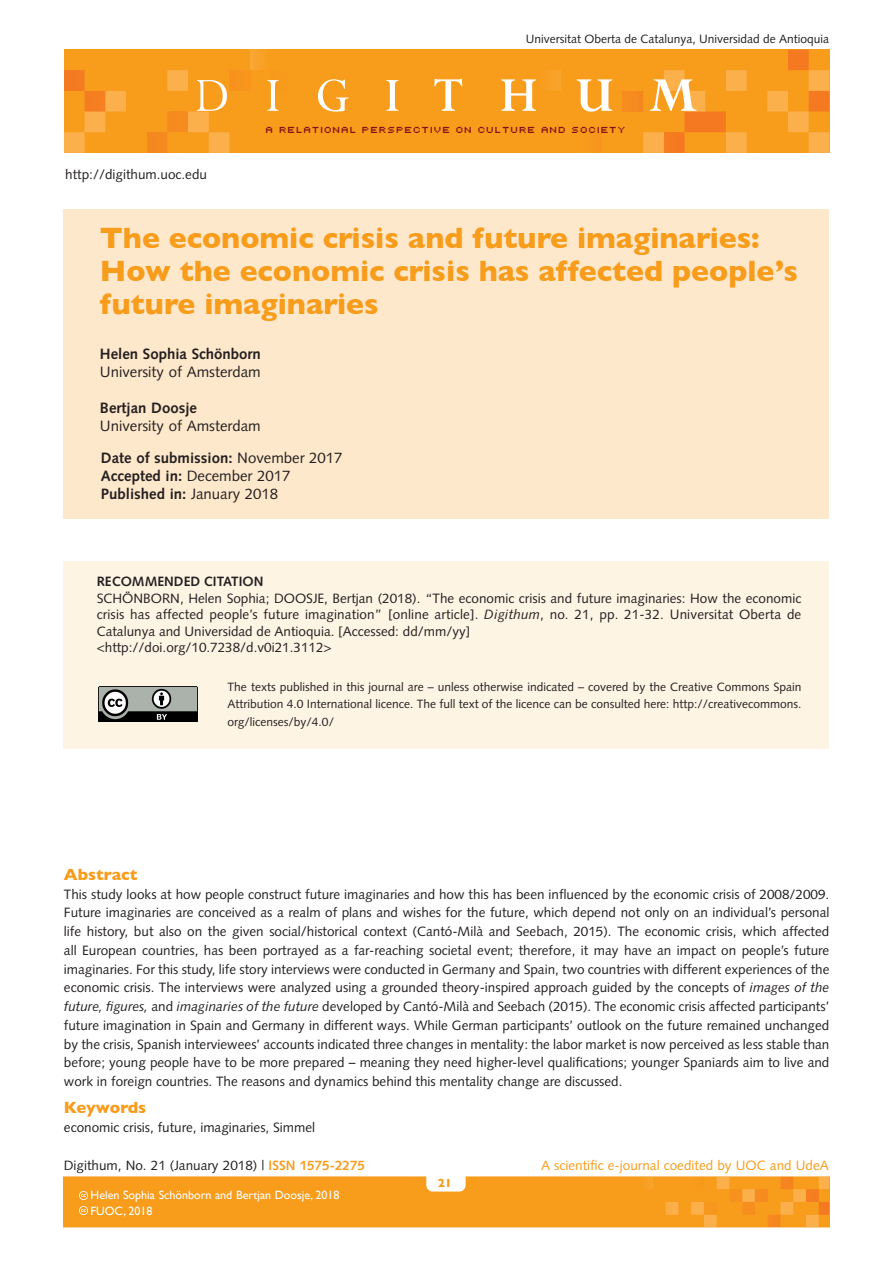
<style>
.page{position:relative;width:893px;height:1263px;background:#fff}
.page>*{position:absolute;margin:0;border:0;box-sizing:border-box;transform-origin:0 0}
._00_Titol{font:700 30px/33px "Gill Sans";color:#f89c1c}
._00_Titoletsresum{font:700 16.5px "Gill Sans";color:#f89c1c}
._001_Dades_autor_i_d{font:15px "Syntax LT";color:#231f20}
._001_Dades_autor_i_d-2{font:700 15px "Syntax LT";color:#231f20}
._001_Nom_autor{font:700 15px "Syntax LT";color:#231f20}
._01_Textresum_angles{font:13.5px/18.8px "Syntax LT";color:#231f20;text-align:justify}
._05_Citacio_recomena{font:13.5px/16.5px "Syntax LT";color:#231f20;text-align:justify}
.t1{font:13.5px "Syntax LT";color:#f89c1c}
._02_PARAGRAF_GENERAL{font:13.5px "Syntax LT";color:#231f20}
.t2{font:700 13.5px "Syntax LT";color:#231f20}
._05_Creative_commons{font:12px/17.2px "Syntax LT";color:#231f20;text-align:justify}
.t3{font:12px "Gill Sans";color:#fff}
.t4{font:700 12px "Gill Sans";color:#f89c1c}
.t5{font:9.75px "Uni 0554";color:#821316}
.s1{font-weight:400}
.s2{font-weight:700}
.s3{font-style:italic}
.s4{font-weight:700;color:#f89c1c}
</style>
<div class="page">
<hr style="left:829px;top:1177px;width:1px;height:50px;background:#f47921">
<svg style="left:64px;top:1177px;width:765px;height:50px;background:#f89d21"></svg>
<div style="left:64px;top:49px;width:765px;height:104px;background:#f89c1c"></div>
<hr style="left:265px;top:70px;width:4px;height:83px;background:#f7981d">
<div style="left:251px;top:70px;width:5px;height:83px;background:#f7961d"></div>
<hr style="left:247px;top:70px;width:3px;height:21px;background:#f7951d">
<div style="left:242px;top:70px;width:5px;height:21px;background:#f7951d"></div>
<hr style="left:238px;top:70px;width:4px;height:21px;background:#f7941d">
<div style="left:233px;top:70px;width:5px;height:21px;background:#f7931d"></div>
<hr style="left:229px;top:70px;width:4px;height:21px;background:#f7931d">
<hr style="left:596px;top:132px;width:2px;height:21px;background:#f7961d">
<hr style="left:598px;top:132px;width:2px;height:21px;background:#f7951d">
<hr style="left:600px;top:132px;width:2px;height:21px;background:#f7951d">
<hr style="left:602px;top:50px;width:2px;height:103px;background:#f7941d">
<hr style="left:604px;top:50px;width:2px;height:103px;background:#f7931d">
<hr style="left:618px;top:50px;width:2px;height:103px;background:#f68f1e">
<hr style="left:620px;top:50px;width:2px;height:103px;background:#f68e1e">
<hr style="left:622px;top:91px;width:2px;height:21px;background:#f68d1e">
<hr style="left:624px;top:91px;width:2px;height:21px;background:#f68d1e">
<hr style="left:626px;top:91px;width:2px;height:21px;background:#f68c1f">
<svg style="left:628px;top:91px;width:7px;height:21px"></svg>
<hr style="left:635px;top:91px;width:2px;height:21px;background:#f6891f">
<hr style="left:637px;top:91px;width:2px;height:21px;background:#f5881f">
<hr style="left:639px;top:91px;width:2px;height:21px;background:#f5871f">
<hr style="left:641px;top:91px;width:2px;height:21px;background:#f5871f">
<hr style="left:562px;top:70px;width:1px;height:83px;background:#f9a42f">
<hr style="left:247px;top:50px;width:2px;height:103px;background:#faa93b">
<hr style="left:250px;top:50px;width:2px;height:20px;background:#faa837">
<svg style="left:252px;top:50px;width:11px;height:20px"></svg>
<svg style="left:64px;top:70px;width:165px;height:83px"></svg>
<svg style="left:267px;top:80px;width:11px;height:31px"></svg>
<svg style="left:318px;top:79px;width:30px;height:33px"></svg>
<svg style="left:386px;top:80px;width:12px;height:31px"></svg>
<svg style="left:434px;top:79px;width:28px;height:32px"></svg>
<svg style="left:501px;top:70px;width:60px;height:41px"></svg>
<svg style="left:577px;top:79px;width:35px;height:33px"></svg>
<svg style="left:643px;top:50px;width:186px;height:103px"></svg>
<div style="left:64px;top:209px;width:765px;height:310px;background:#fee8cb"></div>
<div style="left:63px;top:561px;width:766px;height:188px;background:#fef4e4"></div>
<img style="left:98px;top:686px;width:99px;height:35px">
<p class="_05_Creative_commons" style="left:526px;top:30px;width:305px">Universitat Oberta de Catalunya, Universidad de Antioquia</p>
<p class="_02_PARAGRAF_GENERAL" style="left:65px;top:166px;width:143px">http://digithum.uoc.edu</p>
<p class="t5" style="left:266px;top:122px;width:362px">A RELATIONAL PERSPECTIVE ON CULTURE AND SOCIETY</p>
<p class="_00_Titol" style="left:100px;top:221px;width:661px">The economic crisis and future imaginaries:</p>
<p class="_00_Titol" style="left:100px;top:254px;width:700px">How the economic crisis has affected people’s future imaginaries</p>
<p class="_001_Nom_autor" style="left:100px;top:345px;width:162px">Helen Sophia Schönborn</p>
<p class="_001_Dades_autor_i_d" style="left:100px;top:362px;width:162px">University of Amsterdam</p>
<p class="_001_Nom_autor" style="left:100px;top:399px;width:99px">Bertjan Doosje</p>
<p class="_001_Dades_autor_i_d" style="left:100px;top:416px;width:162px">University of Amsterdam</p>
<p class="_001_Dades_autor_i_d-2" style="left:101px;top:449px;width:243px">Date of submission: <span class="s1">November 2017</span></p>
<p class="_001_Dades_autor_i_d" style="left:101px;top:467px;width:191px"><span class="s2">Accepted in:</span> December 2017</p>
<p class="_001_Dades_autor_i_d-2" style="left:101px;top:485px;width:179px">Published in: <span class="s1">January 2018</span></p>
<p class="t2" style="left:97px;top:574px;width:168px">RECOMMENDED CITATION</p>
<p class="_05_Citacio_recomena" style="left:97px;top:590px;width:706px">SCHÖNBORN, Helen Sophia; DOOSJE, Bertjan (2018). “The economic crisis and future imaginaries: How the economic crisis has affected people’s future imagination” [online article]. <span class="s3">Digithum</span>, no. 21, pp. 21-32. Universitat Oberta de Catalunya and Universidad de Antioquia. [Accessed: dd/mm/yy]</p>
<p class="_05_Citacio_recomena" style="left:97px;top:639px;width:236px">&lt;http://doi.org/10.7238/d.v0i21.3112&gt;</p>
<p class="_05_Creative_commons" style="left:228px;top:678px;width:575px">The texts published in this journal are – unless otherwise indicated – covered by the Creative Commons Spain Attribution 4.0 International licence. The full text of the licence can be consulted here: http://creativecommons. org/licenses/by/4.0/</p>
<p class="_00_Titoletsresum" style="left:64px;top:861px;width:75px">Abstract</p>
<p class="_01_Textresum_angles" style="left:64px;top:885px;width:767px">This study looks at how people construct future imaginaries and how this has been influenced by the economic crisis of 2008/2009.<br>Future imaginaries are conceived as a realm of plans and wishes for the future, which depend not only on an individual’s personal life history, but also on the given social/historical context (Cantó-Milà and Seebach, 2015). The economic crisis, which affected all European countries, has been portrayed as a far-reaching societal event; therefore, it may have an impact on people’s future imaginaries. For this study, life story interviews were conducted in Germany and Spain, two countries with different experiences of the economic crisis. The interviews were analyzed using a grounded theory-inspired approach guided by the concepts of <span class="s3">images of the future, figures,</span> and <span class="s3">imaginaries of the future</span> developed by Cantó-Milà and Seebach (2015). The economic crisis affected participants’ future imagination in Spain and Germany in different ways. While German participants’ outlook on the future remained unchanged by the crisis, Spanish interviewees’ accounts indicated three changes in mentality: the labor market is now perceived as less stable than before; young people have to be more prepared – meaning they need higher-level qualifications; younger Spaniards aim to live and work in foreign countries. The reasons and dynamics behind this mentality change are discussed.</p>
<p class="_00_Titoletsresum" style="left:64px;top:1094px;width:84px">Keywords</p>
<p class="_01_Textresum_angles" style="left:64px;top:1118px;width:253px">economic crisis, future, imaginaries, Simmel</p>
<p class="_01_Textresum_angles" style="left:64px;top:1156px;width:303px">Digithum, No. 21 (January 2018) | <span class="s4">ISSN 1575-2275</span></p>
<p class="t1" style="left:541px;top:1157px;width:289px">A scientific e-journal coedited by UOC and UdeA</p>
<p class="t3" style="left:91px;top:1188px;width:250px">Helen Sophia Schönborn and Bertjan Doosje, 2018</p>
<p class="t3" style="left:91px;top:1204px;width:63px">FUOC, 2018</p>
<p class="t4" style="left:438px;top:1173px;width:16px">21</p>
</div>
